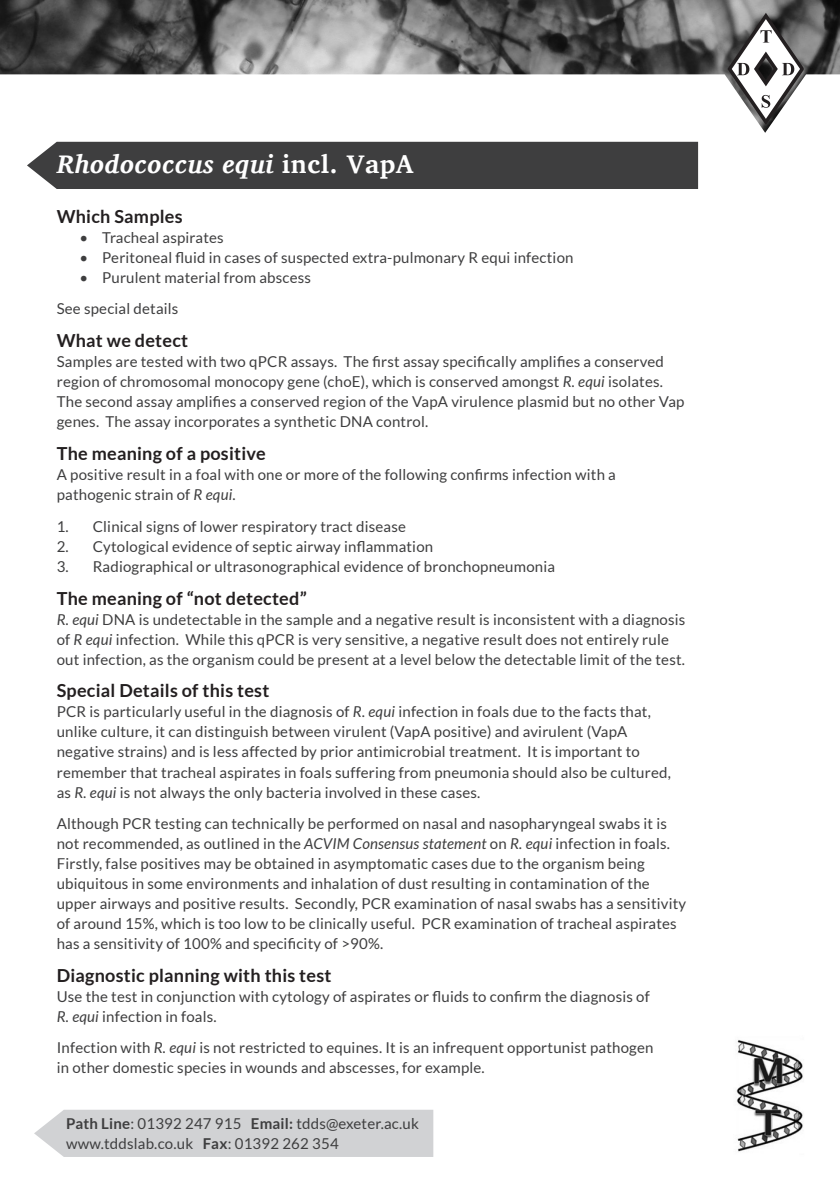
<style>
.page{position:relative;width:840px;height:1191px;background:#fff}
.page>*{position:absolute;margin:0;border:0;box-sizing:border-box;transform-origin:0 0}
.Heading{font:italic 700 26px "Charis SIL";letter-spacing:.015em;color:#fff}
.Test_Heading{font:700 18px "Lato";letter-spacing:.015em;color:#231f20}
.Body_Main{font:15px/20px "Lato";letter-spacing:.015em;color:#3e3e3f}
.Test_Heading-2{font:15px "Lato";letter-spacing:.015em;color:#3e3e3f}
.s1{font-style:normal}
.s2{font-style:italic}
.s3{font-weight:700}
</style>
<div class="page">
<div style="left:27px;top:142px;width:670px;height:47px;background:#3e3e3f"></div>
<img style="left:0;top:0;width:839px;height:133px">
<svg style="left:727px;top:13px;width:76px;height:111px"></svg>
<div style="left:34px;top:1109px;width:399px;height:48px;background:#d1d2d4"></div>
<img style="left:736px;top:1040px;width:67px;height:112px">
<p class="Heading" style="left:57px;top:149px;width:358px">Rhodococcus equi <span class="s1">incl. VapA</span></p>
<p class="Test_Heading" style="left:57px;top:206px;width:127px">Which Samples</p>
<p class="Body_Main" style="left:79px;top:227px;width:146px">• Tracheal aspirates</p>
<p class="Body_Main" style="left:79px;top:247px;width:495px">• Peritoneal fluid in cases of suspected extra-pulmonary R equi infection</p>
<p class="Body_Main" style="left:79px;top:267px;width:233px">• Purulent material from abscess</p>
<p class="Test_Heading-2" style="left:57px;top:300px;width:123px">See special details</p>
<p class="Test_Heading" style="left:57px;top:330px;width:133px">What we detect</p>
<p class="Body_Main" style="left:57px;top:352px;width:629px">Samples are tested with two qPCR assays. The first assay specifically amplifies a conserved region of chromosomal monocopy gene (choE), which is conserved amongst <span class="s2">R. equi</span> isolates.<br>The second assay amplifies a conserved region of the VapA virulence plasmid but no other Vap genes. The assay incorporates a synthetic DNA control.</p>
<p class="Test_Heading" style="left:57px;top:443px;width:210px">The meaning of a positive</p>
<p class="Body_Main" style="left:57px;top:464px;width:560px">A positive result in a foal with one or more of the following confirms infection with a pathogenic strain of <span class="s2">R equi</span>.</p>
<p class="Body_Main" style="left:57px;top:516px;width:350px">1. Clinical signs of lower respiratory tract disease</p>
<p class="Body_Main" style="left:57px;top:536px;width:378px">2. Cytological evidence of septic airway inflammation</p>
<p class="Body_Main" style="left:57px;top:556px;width:499px">3. Radiographical or ultrasonographical evidence of bronchopneumonia</p>
<p class="Test_Heading" style="left:57px;top:587px;width:251px">The meaning of “not detected”</p>
<p class="Body_Main" style="left:57px;top:609px;width:629px"><span class="s2">R. equi</span> DNA is undetectable in the sample and a negative result is inconsistent with a diagnosis of <span class="s2">R equi</span> infection. While this qPCR is very sensitive, a negative result does not entirely rule out infection, as the organism could be present at a level below the detectable limit of the test.</p>
<p class="Test_Heading" style="left:57px;top:680px;width:214px">Special Details of this test</p>
<p class="Body_Main" style="left:57px;top:702px;width:615px">PCR is particularly useful in the diagnosis of <span class="s2">R. equi</span> infection in foals due to the facts that, unlike culture, it can distinguish between virulent (VapA positive) and avirulent (VapA negative strains) and is less affected by prior antimicrobial treatment. It is important to remember that tracheal aspirates in foals suffering from pneumonia should also be cultured, as <span class="s2">R. equi</span> is not always the only bacteria involved in these cases.</p>
<p class="Body_Main" style="left:57px;top:813px;width:630px">Although PCR testing can technically be performed on nasal and nasopharyngeal swabs it is not recommended, as outlined in the <span class="s2">ACVIM Consensus statement</span> on <span class="s2">R. equi</span> infection in foals.<br>Firstly, false positives may be obtained in asymptomatic cases due to the organism being ubiquitous in some environments and inhalation of dust resulting in contamination of the upper airways and positive results. Secondly, PCR examination of nasal swabs has a sensitivity of around 15%, which is too low to be clinically useful. PCR examination of tracheal aspirates has a sensitivity of 100% and specificity of &gt;90%.</p>
<p class="Test_Heading" style="left:57px;top:965px;width:276px">Diagnostic planning with this test</p>
<p class="Body_Main" style="left:57px;top:986px;width:594px">Use the test in conjunction with cytology of aspirates or fluids to confirm the diagnosis of<br><span class="s2">R. equi</span> infection in foals.</p>
<p class="Body_Main" style="left:57px;top:1037px;width:598px">Infection with <span class="s2">R. equi</span> is not restricted to equines. It is an infrequent opportunist pathogen in other domestic species in wounds and abscesses, for example.</p>
<p class="Body_Main" style="left:66px;top:1113px;width:354px"><span class="s3">Path Line</span>: 01392 247 915 <span class="s3">Email:</span> tdds@exeter.ac.uk www.tddslab.co.uk <span class="s3">Fax</span>: 01392 262 354</p>
</div>
